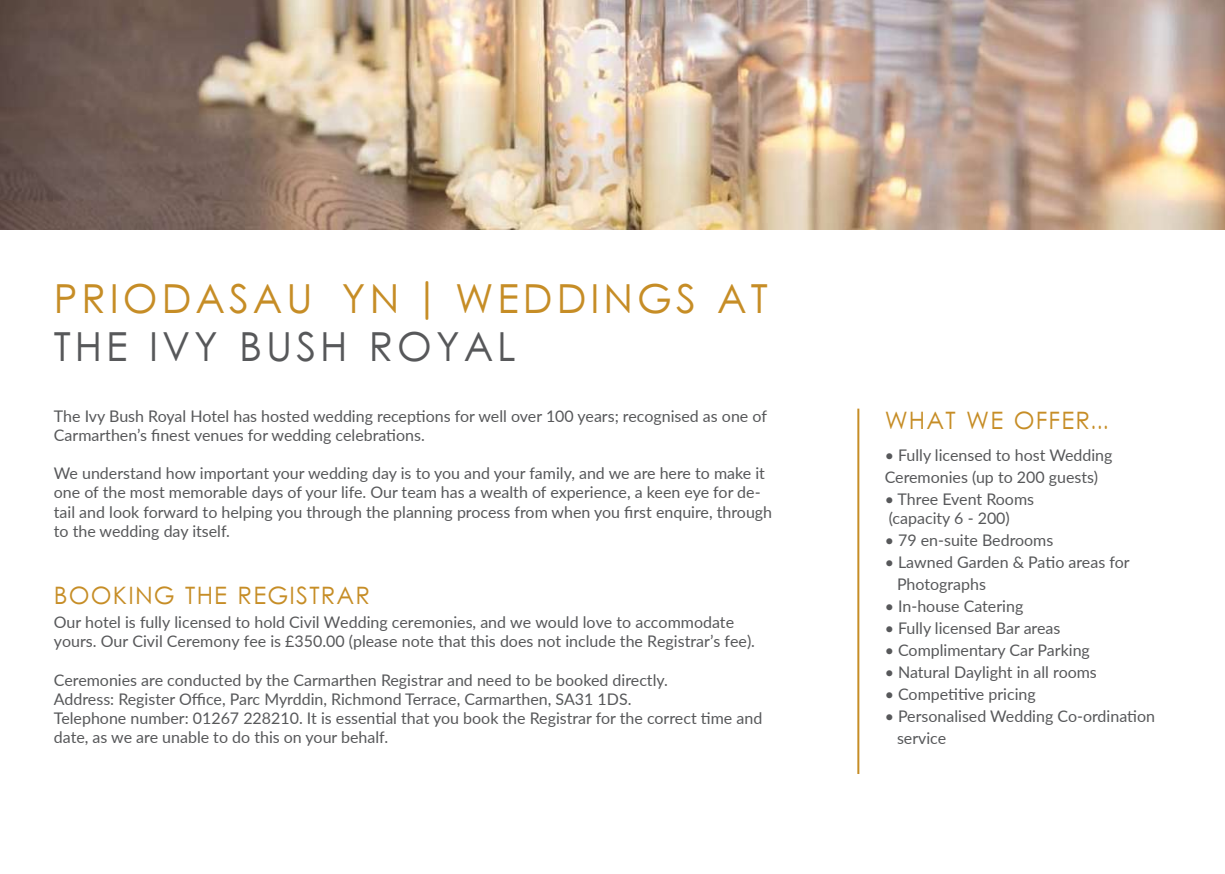
<style>
.page{position:relative;width:1225px;height:874px;background:#fff}
.page>*{position:absolute;margin:0;border:0;box-sizing:border-box;transform-origin:0 0}
.t1{font:40px "Levenim";letter-spacing:.1em;color:#c68d26}
.t2{font:40px "Levenim";letter-spacing:.1em;color:#57585a}
.t3{font:24px "Levenim";letter-spacing:.05em;color:#c68d26}
.t4{font:16px/19.2px "Lato";color:#57585a}
</style>
<div class="page">
<img style="left:0;top:0;width:1225px;height:230px">
<hr style="left:857px;top:408px;width:2px;height:365px;background:#c68d26">
<h1 class="t1" style="left:54px;top:275px;width:715px">PRIODASAU YN | WEDDINGS AT</h1>
<h1 class="t2" style="left:54px;top:323px;width:463px">THE IVY BUSH ROYAL</h1>
<p class="t4" style="left:54px;top:405px;width:714px">The Ivy Bush Royal Hotel has hosted wedding receptions for well over 100 years; recognised as one of<br>Carmarthen’s finest venues for wedding celebrations.</p>
<p class="t4" style="left:54px;top:463px;width:720px">We understand how important your wedding day is to you and your family, and we are here to make it one of the most memorable days of your life. Our team has a wealth of experience, a keen eye for de&shy;tail and look forward to helping you through the planning process from when you first enquire, through to the wedding day itself.</p>
<h2 class="t3" style="left:54px;top:581px;width:318px">BOOKING THE REGISTRAR</h2>
<p class="t4" style="left:54px;top:611px;width:702px">Our hotel is fully licensed to hold Civil Wedding ceremonies, and we would love to accommodate yours. Our Civil Ceremony fee is £350.00 (please note that this does not include the Registrar’s fee).</p>
<p class="t4" style="left:54px;top:669px;width:710px">Ceremonies are conducted by the Carmarthen Registrar and need to be booked directly.<br>Address: Register Office, Parc Myrddin, Richmond Terrace, Carmarthen, SA31 1DS.<br>Telephone number: 01267 228210. It is essential that you book the Registrar for the correct time and date, as we are unable to do this on your behalf.</p>
<h2 class="t3" style="left:884px;top:406px;width:225px">WHAT WE OFFER...</h2>
<p class="t4" style="left:884px;top:443px;width:229px;line-height:22px">• Fully licensed to host Wedding<br>Ceremonies (up to 200 guests)</p>
<p class="t4" style="left:884px;top:489px;width:151px;line-height:18px">• Three Event Rooms (capacity 6 - 200)</p>
<p class="t4" style="left:884px;top:529px;width:170px">• 79 en-suite Bedrooms</p>
<p class="t4" style="left:897px;top:549px;width:234px;line-height:22px;text-indent:-12px">• Lawned Garden &amp; Patio areas for<br>Photographs</p>
<p class="t4" style="left:884px;top:595px;width:140px">• In-house Catering</p>
<p class="t4" style="left:884px;top:617px;width:177px">• Fully licensed Bar areas</p>
<p class="t4" style="left:884px;top:639px;width:207px">• Complimentary Car Parking</p>
<p class="t4" style="left:884px;top:661px;width:214px">• Natural Daylight in all rooms</p>
<p class="t4" style="left:884px;top:683px;width:153px">• Competitive pricing</p>
<p class="t4" style="left:897px;top:703px;width:259px;line-height:22px;text-indent:-12px">• Personalised Wedding Co-ordination service</p>
</div>
